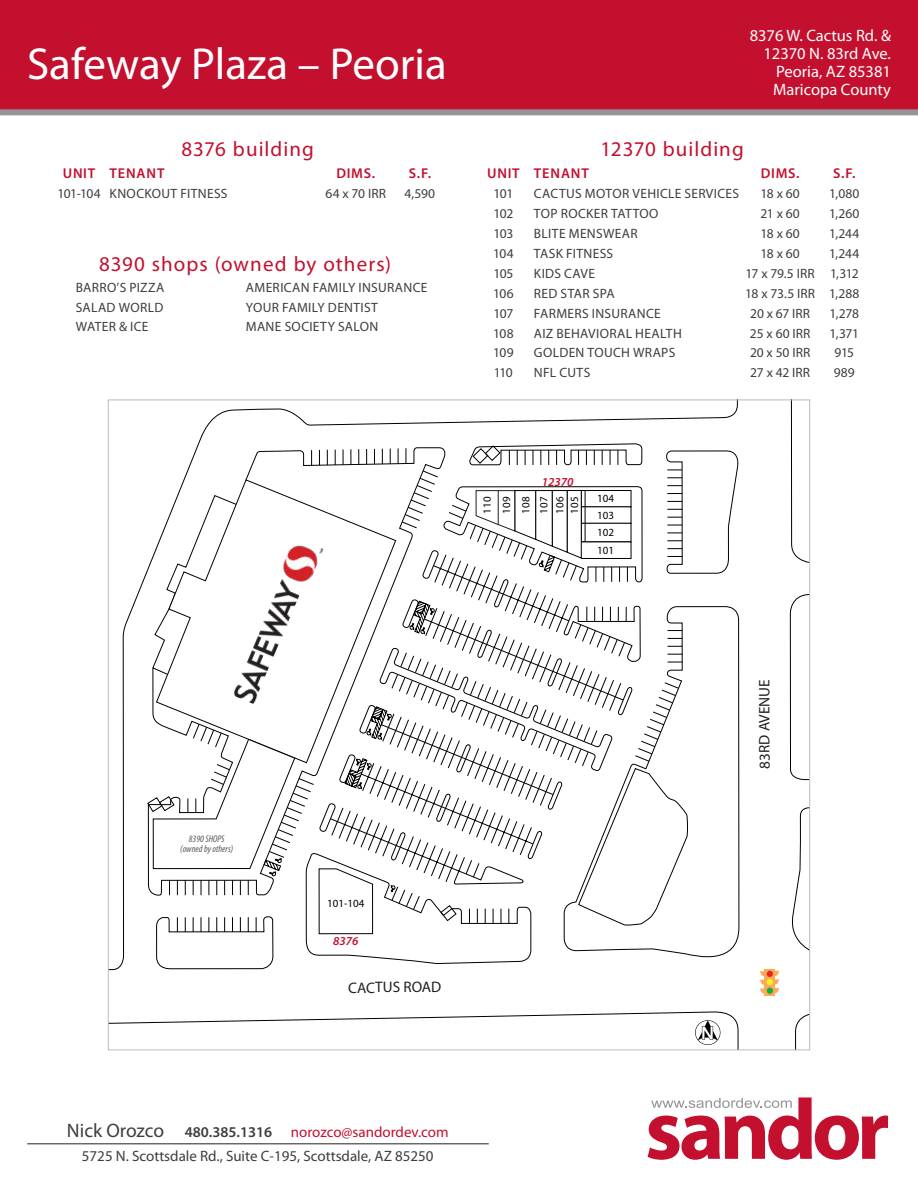
<style>
.page{position:relative;width:918px;height:1188px;background:#fff}
.page>*{position:absolute;margin:0;border:0;box-sizing:border-box;transform-origin:0 0}
.t1{font:45px "Myriad Pro";color:#fff}
.t2{font:21px "Myriad Pro";letter-spacing:.05em;color:#c3102f}
.t3{font:16.5px/18px "Myriad Pro";color:#fff;text-align:right}
.t4{font:15.3px "Myriad Pro";color:#231f20}
.t5{font:15px/24px "Myriad Pro";color:#3e3e3f;text-align:center}
.t6{font:600 14.25px "Myriad Pro";letter-spacing:.05em;color:#c3102f}
.t7{font:13.5px "Myriad Pro";letter-spacing:.02em;color:#3e3e3f}
.t8{font:italic 600 12.15px "Myriad Pro";color:#c41230}
.t9{font:10.95px/18.9px "Myriad Pro";color:#000;text-align:justify}
.t10{font:italic condensed 9.75px/9.8px "Myriad Pro";color:#58595b;text-align:center}
.s1{font-size:19.5px}
.s2{font-weight:600}
.s3{color:#c3102f}
</style>
<div class="page">
<svg style="left:648px;top:1097px;width:240px;height:63px"></svg>
<div style="left:0;top:0;width:918px;height:110px;background:#c3102f"></div>
<div style="left:0;top:109px;width:918px;height:6px;background:#939598"></div>
<hr style="left:27px;top:1143px;width:462px;height:1px;background:#231f20">
<svg style="left:110px;top:402px;width:628px;height:568px"></svg>
<svg style="left:110px;top:1012px;width:628px;height:36px"></svg>
<svg style="left:791px;top:807px;width:17px;height:143px"></svg>
<svg style="left:789px;top:594px;width:19px;height:186px"></svg>
<svg style="left:791px;top:402px;width:17px;height:161px"></svg>
<svg style="left:795px;top:1014px;width:13px;height:34px"></svg>
<svg style="left:306px;top:444px;width:434px;height:520px"></svg>
<hr style="left:585px;top:491px;width:1px;height:51px;background:#000">
<img style="left:229px;top:537px;width:95px;height:169px">
<img style="left:693px;top:1017px;width:29px;height:30px">
<div style="left:765px;top:969px;width:10px;height:27px;background:#f9ab57"></div>
<svg style="left:760px;top:971px;width:19px;height:23px"></svg>
<h1 class="t1" style="left:27px;top:36px;width:421px">Safeway Plaza – Peoria</h1>
<p class="t2" style="left:182px;top:136px;width:134px">8376 building</p>
<p class="t6" style="left:63px;top:164px;width:34px">UNIT</p>
<p class="t6" style="left:109px;top:164px;width:57px">TENANT</p>
<p class="t6" style="left:336px;top:164px;width:40px">DIMS.</p>
<p class="t6" style="left:409px;top:164px;width:24px">S.F.</p>
<p class="t7" style="left:57px;top:185px;width:45px">101-104</p>
<p class="t7" style="left:110px;top:185px;width:119px">KNOCKOUT FITNESS</p>
<p class="t7" style="left:326px;top:185px;width:62px">64 x 70 IRR</p>
<p class="t7" style="left:405px;top:185px;width:32px">4,590</p>
<p class="t2" style="left:99px;top:251px;width:293px">8390 shops (owned by others)</p>
<p class="t7" style="left:76px;top:279px;width:90px">BARRO’S PIZZA</p>
<p class="t7" style="left:246px;top:279px;width:183px">AMERICAN FAMILY INSURANCE</p>
<p class="t7" style="left:76px;top:299px;width:89px">SALAD WORLD</p>
<p class="t7" style="left:246px;top:299px;width:134px">YOUR FAMILY DENTIST</p>
<p class="t7" style="left:76px;top:318px;width:74px">WATER &amp; ICE</p>
<p class="t7" style="left:246px;top:318px;width:134px">MANE SOCIETY SALON</p>
<p class="t3" style="left:750px;top:27px;width:143px">8376 W. Cactus Rd. &amp;<br>12370 N. 83rd Ave.<br>Peoria, AZ 85381<br>Maricopa County</p>
<p class="t2" style="left:601px;top:136px;width:145px">12370 building</p>
<p class="t6" style="left:487px;top:164px;width:34px">UNIT</p>
<p class="t6" style="left:534px;top:164px;width:57px">TENANT</p>
<p class="t6" style="left:761px;top:164px;width:40px">DIMS.</p>
<p class="t6" style="left:833px;top:164px;width:24px">S.F.</p>
<p class="t7" style="left:494px;top:185px;width:21px">101</p>
<p class="t7" style="left:534px;top:185px;width:207px">CACTUS MOTOR VEHICLE SERVICES</p>
<p class="t7" style="left:761px;top:185px;width:41px">18 x 60</p>
<p class="t7" style="left:829px;top:185px;width:32px">1,080</p>
<p class="t7" style="left:493px;top:205px;width:21px">102</p>
<p class="t7" style="left:534px;top:205px;width:126px">TOP ROCKER TATTOO</p>
<p class="t7" style="left:761px;top:205px;width:41px">21 x 60</p>
<p class="t7" style="left:829px;top:205px;width:32px">1,260</p>
<p class="t7" style="left:493px;top:225px;width:22px">103</p>
<p class="t7" style="left:534px;top:225px;width:105px">BLITE MENSWEAR</p>
<p class="t7" style="left:761px;top:225px;width:41px">18 x 60</p>
<p class="t7" style="left:829px;top:225px;width:32px">1,244</p>
<p class="t7" style="left:493px;top:245px;width:22px">104</p>
<p class="t7" style="left:534px;top:245px;width:81px">TASK FITNESS</p>
<p class="t7" style="left:761px;top:245px;width:41px">18 x 60</p>
<p class="t7" style="left:829px;top:245px;width:32px">1,244</p>
<p class="t7" style="left:493px;top:265px;width:22px">105</p>
<p class="t7" style="left:534px;top:265px;width:63px">KIDS CAVE</p>
<p class="t7" style="left:746px;top:265px;width:71px">17 x 79.5 IRR</p>
<p class="t7" style="left:830px;top:265px;width:30px">1,312</p>
<p class="t7" style="left:493px;top:285px;width:22px">106</p>
<p class="t7" style="left:534px;top:285px;width:82px">RED STAR SPA</p>
<p class="t7" style="left:745px;top:285px;width:71px">18 x 73.5 IRR</p>
<p class="t7" style="left:829px;top:285px;width:32px">1,288</p>
<p class="t7" style="left:493px;top:305px;width:21px">107</p>
<p class="t7" style="left:534px;top:305px;width:128px">FARMERS INSURANCE</p>
<p class="t7" style="left:750px;top:305px;width:62px">20 x 67 IRR</p>
<p class="t7" style="left:830px;top:305px;width:31px">1,278</p>
<p class="t7" style="left:493px;top:325px;width:22px">108</p>
<p class="t7" style="left:534px;top:325px;width:149px">AIZ BEHAVIORAL HEALTH</p>
<p class="t7" style="left:750px;top:325px;width:62px">25 x 60 IRR</p>
<p class="t7" style="left:830px;top:325px;width:31px">1,371</p>
<p class="t7" style="left:493px;top:345px;width:22px">109</p>
<p class="t7" style="left:534px;top:345px;width:143px">GOLDEN TOUCH WRAPS</p>
<p class="t7" style="left:750px;top:345px;width:62px">20 x 50 IRR</p>
<p class="t7" style="left:835px;top:345px;width:21px">915</p>
<p class="t7" style="left:494px;top:365px;width:20px">110</p>
<p class="t7" style="left:534px;top:365px;width:58px">NFL CUTS</p>
<p class="t7" style="left:750px;top:365px;width:61px">27 x 42 IRR</p>
<p class="t7" style="left:834px;top:365px;width:22px">989</p>
<p class="t8" style="left:542px;top:474px;width:33px">12370</p>
<p class="t9" style="left:478px;top:514px;width:18px;rotate:-90deg">110<br>109<br>108<br>107</p>
<p class="t9" style="left:552px;top:514px;width:18px;line-height:14.7px;rotate:-90deg">106<br>105</p>
<p class="t9" style="left:597px;top:489px;width:18px">104</p>
<p class="t9" style="left:597px;top:523px;width:18px">102</p>
<p class="t9" style="left:597px;top:505px;width:18px">103</p>
<p class="t9" style="left:597px;top:540px;width:18px">101</p>
<p class="t10" style="left:180px;top:834px;width:55px">8390 SHOPS (owned by others)</p>
<p class="t9" style="left:327px;top:894px;width:39px">101-104</p>
<p class="t8" style="left:333px;top:933px;width:27px">8376</p>
<p class="t4" style="left:348px;top:978px;width:95px">CACTUS ROAD</p>
<p class="t4" style="left:755px;top:769px;width:91px;rotate:-90deg">83RD AVENUE</p>
<p class="t5" style="left:67px;top:1120px;width:383px"><span class="s1">Nick Orozco</span> <span class="s2">480.385.1316</span> <span class="s3">norozco@sandordev.com<br></span>5725 N. Scottsdale Rd., Suite C-195, Scottsdale, AZ 85250</p>
</div>
